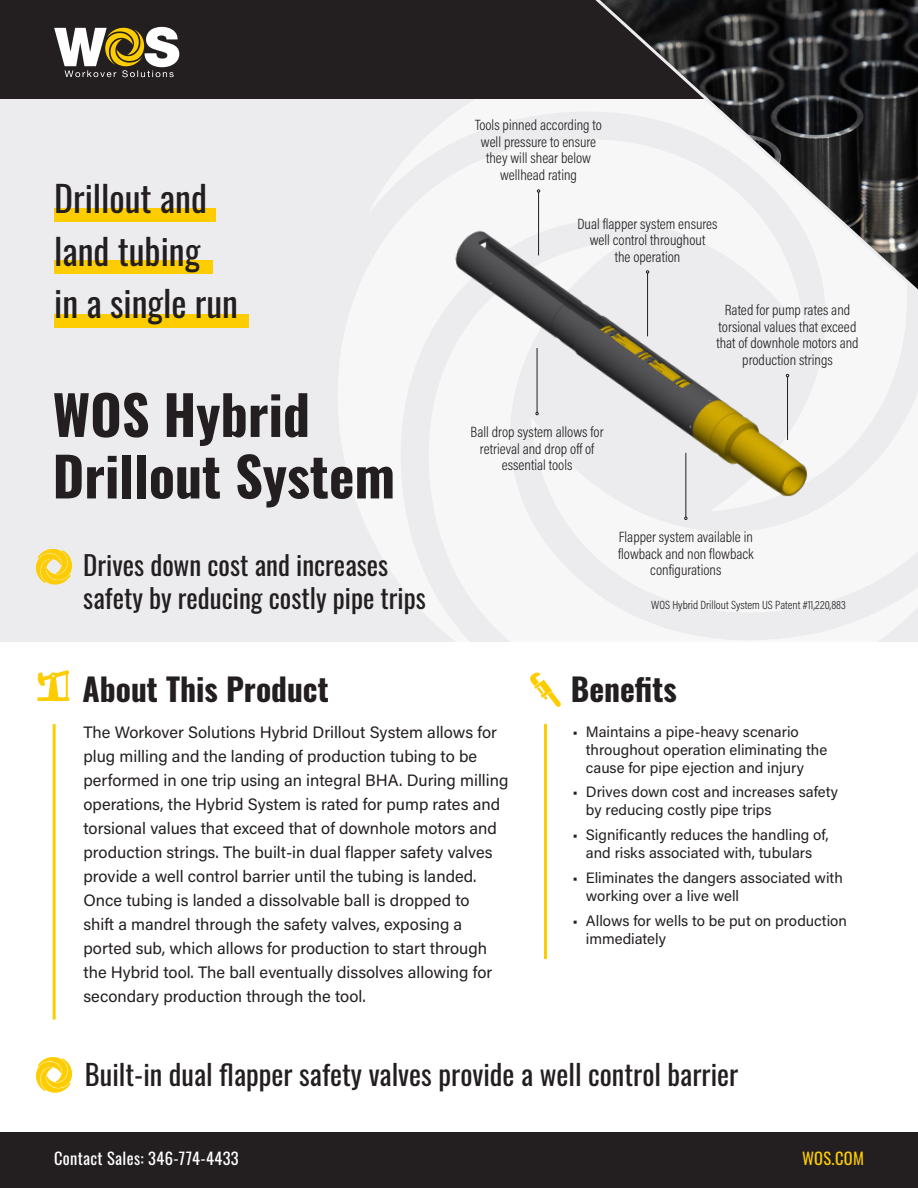
<style>
.page{position:relative;width:918px;height:1188px;background:#fff}
.page>*{position:absolute;margin:0;border:0;box-sizing:border-box;transform-origin:0 0}
.t1{font:700 54px/61.5px "Oswald";color:#231f20}
.t2{font:36px/52.8px "Oswald";color:#231f20}
.t3{font:700 31.5px "Oswald";color:#231f20}
.t4{font:28.5px "Oswald";color:#231f20}
.t5{font:27px/33px "Oswald";color:#231f20}
.t6{font:16.5px/24px "Acumin Pro";color:#231f20}
.t7{font:16.5px "Oswald";letter-spacing:.02em;color:#fff}
.t8{font:16.5px "Oswald";letter-spacing:.02em;color:#fccc03}
.t9{font:15px/16.5px "Acumin Variable Concept";color:#231f20;text-align:center}
.t10{font:15px/18px "Acumin Pro";color:#231f20}
.t11{font:12px "Acumin Variable Concept";color:#231f20}
</style>
<div class="page">
<div style="left:0;top:0;width:918px;height:642px;background:#ececee"></div>
<svg style="left:369px;top:98px;width:162px;height:41px"></svg>
<svg style="left:531px;top:98px;width:387px;height:515px;fill:#f7f7f8"></svg>
<svg style="left:338px;top:139px;width:467px;height:503px;fill:#f7f7f8"></svg>
<div style="left:0;top:0;width:918px;height:98px;background:#231f20"></div>
<svg style="left:573px;top:0;width:345px;height:304px"></svg>
<svg style="left:54px;top:27px;width:125px;height:50px"></svg>
<div style="left:0;top:1132px;width:918px;height:56px;background:#231f20"></div>
<hr style="left:544px;top:724px;width:3px;height:235px;background:#fccc03">
<hr style="left:53px;top:724px;width:3px;height:296px;background:#fccc03">
<svg style="left:37px;top:670px;width:32px;height:31px"></svg>
<svg style="left:530px;top:672px;width:31px;height:35px"></svg>
<svg style="left:36px;top:1057px;width:36px;height:35px"></svg>
<svg style="left:36px;top:549px;width:36px;height:35px"></svg>
<div style="left:54px;top:208px;width:162px;height:13px;background:#fdcd02"></div>
<div style="left:54px;top:260px;width:159px;height:13px;background:#fdcd02"></div>
<div style="left:54px;top:314px;width:195px;height:13px;background:#fdcd02"></div>
<hr style="left:686px;top:453px;width:1px;height:64px;background:#231f20">
<hr style="left:538px;top:192px;width:1px;height:63px;background:#231f20">
<img style="left:417px;top:223px;width:433px;height:289px">
<p class="t2" style="left:54px;top:168px;width:185px">Drillout and land tubing<br>in a single run</p>
<p class="t1" style="left:53px;top:388px;width:344px">WOS Hybrid<br>Drillout System</p>
<p class="t5" style="left:83px;top:545px;width:344px">Drives down cost and increases safety by reducing costly pipe trips</p>
<p class="t9" style="left:475px;top:116px;width:128px">Tools pinned according to well pressure to ensure they will shear below wellhead rating</p>
<p class="t9" style="left:578px;top:215px;width:142px">Dual flapper system ensures well control throughout<br>the operation</p>
<p class="t9" style="left:716px;top:301px;width:144px">Rated for pump rates and torsional values that exceed that of downhole motors and production strings</p>
<p class="t9" style="left:471px;top:423px;width:135px">Ball drop system allows for retrieval and drop off of essential tools</p>
<p class="t9" style="left:618px;top:528px;width:137px">Flapper system available in flowback and non flowback configurations</p>
<p class="t11" style="left:651px;top:596px;width:196px">WOS Hybrid Drillout System US Patent #11,220,883</p>
<p class="t3" style="left:83px;top:673px;width:248px">About This Product</p>
<p class="t3" style="left:571px;top:673px;width:107px">Benefits</p>
<p class="t6" style="left:83px;top:719px;width:427px">The Workover Solutions Hybrid Drillout System allows for plug milling and the landing of production tubing to be performed in one trip using an integral BHA. During milling operations, the Hybrid System is rated for pump rates and torsional values that exceed that of downhole motors and production strings. The built-in dual flapper safety valves provide a well control barrier until the tubing is landed.<br>Once tubing is landed a dissolvable ball is dropped to<br>shift a mandrel through the safety valves, exposing a ported sub, which allows for production to start through the Hybrid tool. The ball eventually dissolves allowing for secondary production through the tool.</p>
<p class="t10" style="left:586px;top:722px;width:243px;text-indent:-14px">• Maintains a pipe-heavy scenario throughout operation eliminating the cause for pipe ejection and injury</p>
<p class="t10" style="left:586px;top:783px;width:254px;text-indent:-14px">• Drives down cost and increases safety by reducing costly pipe trips</p>
<p class="t10" style="left:572px;top:825px;width:258px;text-align:center">• Significantly reduces the handling of, and risks associated with, tubulars</p>
<p class="t10" style="left:586px;top:868px;width:258px;text-indent:-14px">• Eliminates the dangers associated with working over a live well</p>
<p class="t10" style="left:586px;top:911px;width:263px;text-indent:-14px">• Allows for wells to be put on production immediately</p>
<p class="t4" style="left:85px;top:1049px;width:655px">Built-in dual flapper safety valves provide a well control barrier</p>
<p class="t7" style="left:54px;top:1144px;width:186px">Contact Sales: 346-774-4433</p>
<p class="t8" style="left:802px;top:1144px;width:63px">WOS.COM</p>
</div>
